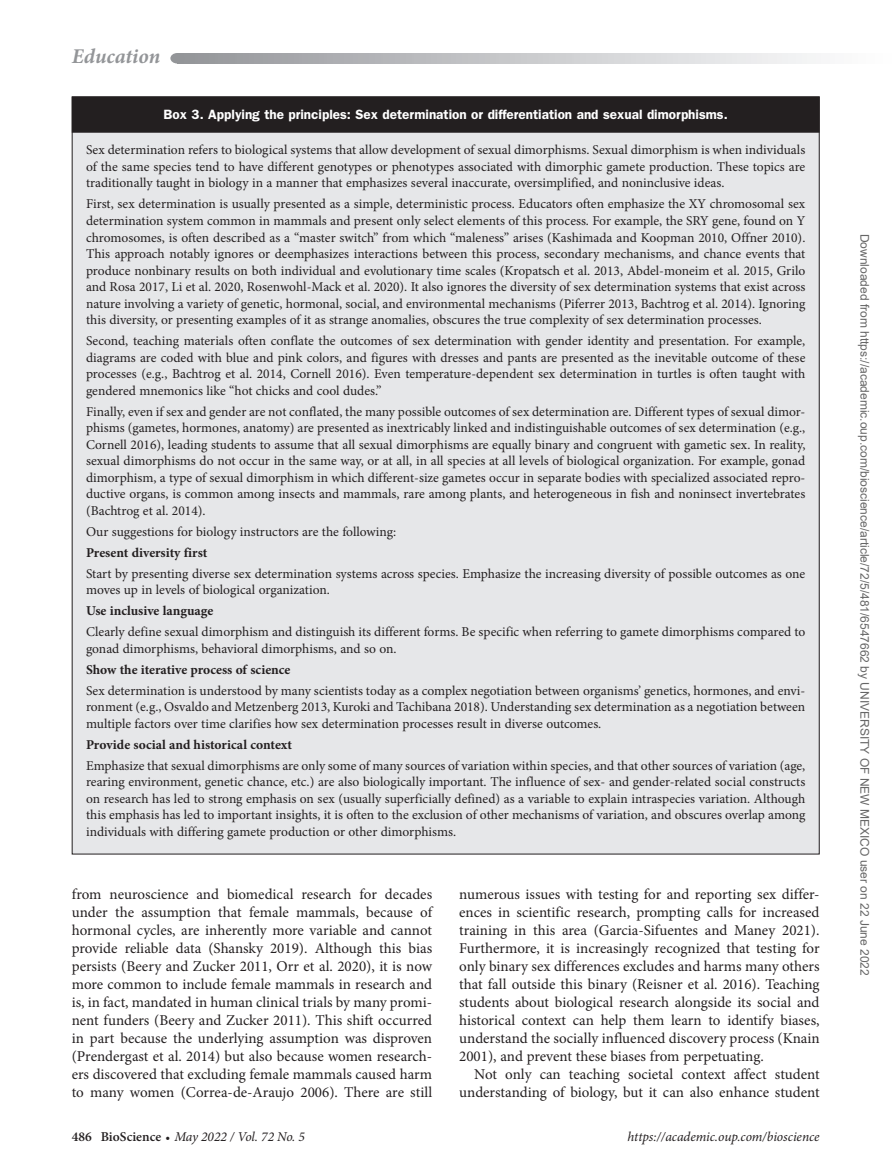
<style>
.page{position:relative;width:894px;height:1174px;background:#fff}
.page>*{position:absolute;margin:0;border:0;box-sizing:border-box;transform-origin:0 0}
.t1{font:italic 700 21px "Minion Pro";color:#939598}
.ParaFL{font:15px/18px "Minion Pro";color:#231f20;text-align:justify}
.Para{font:15px/18px "Minion Pro";color:#231f20;text-align:right}
.BoxParaFL{font:13.5px/16.5px "Minion Pro";color:#231f20;text-align:justify}
.BoxParaFL-2{font:700 13.5px "Minion Pro";color:#231f20}
.BoxHead{font:600 13.5px "ITC Franklin Gothic Std";color:#fff}
.t2{font:italic 13.5px "Minion Pro";letter-spacing:-.005em;color:#231f20}
.t3{font:12px "Arial";color:#666}
.s1{font-weight:600;font-style:normal}
.s2{font-weight:600;font-style:normal;font-size:12px}
</style>
<div class="page">
<svg style="left:180px;top:53px;width:636px;height:11px"></svg>
<div style="left:170px;top:53px;width:14px;height:11px;background:#939598;border-radius:50%"></div>
<div style="left:72px;top:97px;width:746px;height:757px;background:#e6e7e9"></div>
<div style="left:72px;top:97px;width:747px;height:36px;background:#231f20"></div>
<h1 class="t1" style="left:72px;top:41px;width:90px">Education</h1>
<p class="BoxHead" style="left:163px;top:107px;width:565px">Box 3. Applying the principles: Sex determination or differentiation and sexual dimorphisms.</p>
<p class="BoxParaFL" style="left:86px;top:142px;width:720px">Sex determination refers to biological systems that allow development of sexual dimorphisms. Sexual dimorphism is when individuals of the same species tend to have different genotypes or phenotypes associated with dimorphic gamete production. These topics are traditionally taught in biology in a manner that emphasizes several inaccurate, oversimplified, and noninclusive ideas.</p>
<p class="BoxParaFL" style="left:86px;top:196px;width:720px">First, sex determination is usually presented as a simple, deterministic process. Educators often emphasize the XY chromosomal sex determination system common in mammals and present only select elements of this process. For example, the SRY gene, found on Y chromosomes, is often described as a “master switch” from which “maleness” arises (Kashimada and Koopman 2010, Offner 2010).<br>This approach notably ignores or deemphasizes interactions between this process, secondary mechanisms, and chance events that produce nonbinary results on both individual and evolutionary time scales (Kropatsch et al. 2013, Abdel-moneim et al. 2015, Grilo and Rosa 2017, Li et al. 2020, Rosenwohl-Mack et al. 2020). It also ignores the diversity of sex determination systems that exist across nature involving a variety of genetic, hormonal, social, and environmental mechanisms (Piferrer 2013, Bachtrog et al. 2014). Ignoring this diversity, or presenting examples of it as strange anomalies, obscures the true complexity of sex determination processes.</p>
<p class="BoxParaFL" style="left:86px;top:332px;width:720px">Second, teaching materials often conflate the outcomes of sex determination with gender identity and presentation. For example, diagrams are coded with blue and pink colors, and figures with dresses and pants are presented as the inevitable outcome of these processes (e.g., Bachtrog et al. 2014, Cornell 2016). Even temperature-dependent sex determination in turtles is often taught with gendered mnemonics like “hot chicks and cool dudes.”</p>
<p class="BoxParaFL" style="left:86px;top:403px;width:720px">Finally, even if sex and gender are not conflated, the many possible outcomes of sex determination are. Different types of sexual dimor&shy;phisms (gametes, hormones, anatomy) are presented as inextricably linked and indistinguishable outcomes of sex determination (e.g., Cornell 2016), leading students to assume that all sexual dimorphisms are equally binary and congruent with gametic sex. In reality, sexual dimorphisms do not occur in the same way, or at all, in all species at all levels of biological organization. For example, gonad dimorphism, a type of sexual dimorphism in which different-size gametes occur in separate bodies with specialized associated repro&shy;ductive organs, is common among insects and mammals, rare among plants, and heterogeneous in fish and noninsect invertebrates (Bachtrog et al. 2014).</p>
<p class="BoxParaFL" style="left:86px;top:523px;width:311px">Our suggestions for biology instructors are the following:</p>
<p class="BoxParaFL-2" style="left:86px;top:543px;width:123px">Present diversity first</p>
<p class="BoxParaFL" style="left:86px;top:565px;width:720px">Start by presenting diverse sex determination systems across species. Emphasize the increasing diversity of possible outcomes as one moves up in levels of biological organization.</p>
<p class="BoxParaFL-2" style="left:86px;top:601px;width:129px">Use inclusive language</p>
<p class="BoxParaFL" style="left:86px;top:623px;width:720px">Clearly define sexual dimorphism and distinguish its different forms. Be specific when referring to gamete dimorphisms compared to gonad dimorphisms, behavioral dimorphisms, and so on.</p>
<p class="BoxParaFL-2" style="left:86px;top:660px;width:206px">Show the iterative process of science</p>
<p class="BoxParaFL" style="left:86px;top:682px;width:720px">Sex determination is understood by many scientists today as a complex negotiation between organisms’ genetics, hormones, and envi&shy;ronment (e.g., Osvaldo and Metzenberg 2013, Kuroki and Tachibana 2018). Understanding sex determination as a negotiation between multiple factors over time clarifies how sex determination processes result in diverse outcomes.</p>
<p class="BoxParaFL-2" style="left:86px;top:735px;width:207px">Provide social and historical context</p>
<p class="BoxParaFL" style="left:86px;top:757px;width:720px">Emphasize that sexual dimorphisms are only some of many sources of variation within species, and that other sources of variation (age, rearing environment, genetic chance, etc.) are also biologically important. The influence of sex- and gender-related social constructs on research has led to strong emphasis on sex (usually superficially defined) as a variable to explain intraspecies variation. Although this emphasis has led to important insights, it is often to the exclusion of other mechanisms of variation, and obscures overlap among individuals with differing gamete production or other dimorphisms.</p>
<p class="ParaFL" style="left:72px;top:885px;width:362px">from neuroscience and biomedical research for decades under the assumption that female mammals, because of hormonal cycles, are inherently more variable and cannot provide reliable data (Shansky 2019). Although this bias persists (Beery and Zucker 2011, Orr et al. 2020), it is now more common to include female mammals in research and is, in fact, mandated in human clinical trials by many promi&shy;nent funders (Beery and Zucker 2011). This shift occurred in part because the underlying assumption was disproven (Prendergast et al. 2014) but also because women research&shy;ers discovered that excluding female mammals caused harm to many women (Correa-de-Araujo 2006). There are still</p>
<p class="ParaFL" style="left:459px;top:885px;width:362px">numerous issues with testing for and reporting sex differ&shy;ences in scientific research, prompting calls for increased training in this area (Garcia-Sifuentes and Maney 2021).<br>Furthermore, it is increasingly recognized that testing for only binary sex differences excludes and harms many others that fall outside this binary (Reisner et al. 2016). Teaching students about biological research alongside its social and historical context can help them learn to identify biases, understand the socially influenced discovery process (Knain 2001), and prevent these biases from perpetuating.</p>
<p class="Para" style="left:459px;top:1065px;width:362px">Not only can teaching societal context affect student understanding of biology, but it can also enhance student</p>
<p class="t2" style="left:72px;top:1127px;width:234px"><span class="s1">486 BioScience</span> <span class="s2">•</span> May 2022 / Vol. 72 No. 5</p>
<p class="t2" style="left:627px;top:1127px;width:193px">https://academic.oup.com/bioscience</p>
<p class="t3" style="left:868px;top:234px;width:743px;rotate:90deg">Downloaded from https://academic.oup.com/bioscience/article/72/5/481/6547662 by UNIVERSITY OF NEW MEXICO user on 22 June 2022</p>
</div>
